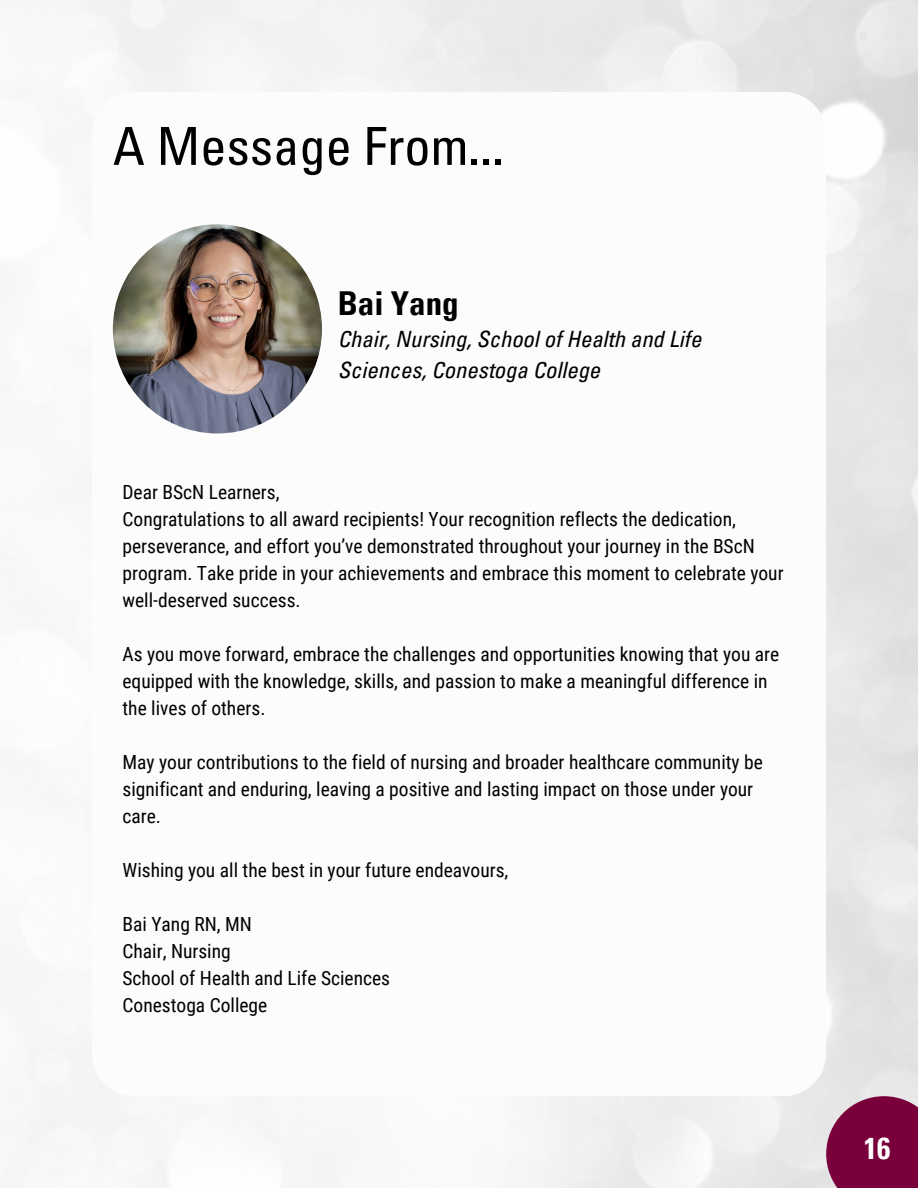
<style>
.page{position:relative;width:918px;height:1188px;background:#fff}
.page>*{position:absolute;margin:0;border:0;box-sizing:border-box;transform-origin:0 0}
.t1{font:condensed 52.5px "Univers LT Pro";color:#000}
.t2{font:700 condensed 33px "Univers LT Pro";color:#000}
.t3{font:700 condensed 30px "Univers LT Pro";color:#fff}
.t4{font:italic condensed 22.5px/31.5px "Univers LT Pro";color:#000}
.t5{font:19.5px/27px "Roboto Condensed";color:#000}
</style>
<div class="page">
<img style="left:113px;top:224px;width:209px;height:209px;border-radius:50%">
<div style="left:826px;top:1096px;width:92px;height:92px;background:#7a003c"></div>
<h1 class="t1" style="left:113px;top:127px;width:392px">A Message From...</h1>
<h2 class="t2" style="left:338px;top:291px;width:122px">Bai Yang</h2>
<p class="t4" style="left:338px;top:326px;width:365px">Chair, Nursing, School of Health and Life<br>Sciences, Conestoga College</p>
<p class="t5" style="left:123px;top:479px;width:663px">Dear BScN Learners,<br>Congratulations to all award recipients! Your recognition reflects the dedication, perseverance, and effort you’ve demonstrated throughout your journey in the BScN program. Take pride in your achievements and embrace this moment to celebrate your well-deserved success.</p>
<p class="t5" style="left:123px;top:641px;width:658px">As you move forward, embrace the challenges and opportunities knowing that you are equipped with the knowledge, skills, and passion to make a meaningful difference in the lives of others.</p>
<p class="t5" style="left:123px;top:749px;width:642px">May your contributions to the field of nursing and broader healthcare community be significant and enduring, leaving a positive and lasting impact on those under your care.</p>
<p class="t5" style="left:123px;top:857px;width:387px">Wishing you all the best in your future endeavours,</p>
<p class="t5" style="left:123px;top:911px;width:269px">Bai Yang RN, MN<br>Chair, Nursing<br>School of Health and Life Sciences<br>Conestoga College</p>
<h3 class="t3" style="left:864px;top:1137px;width:28px">16</h3>
</div>
